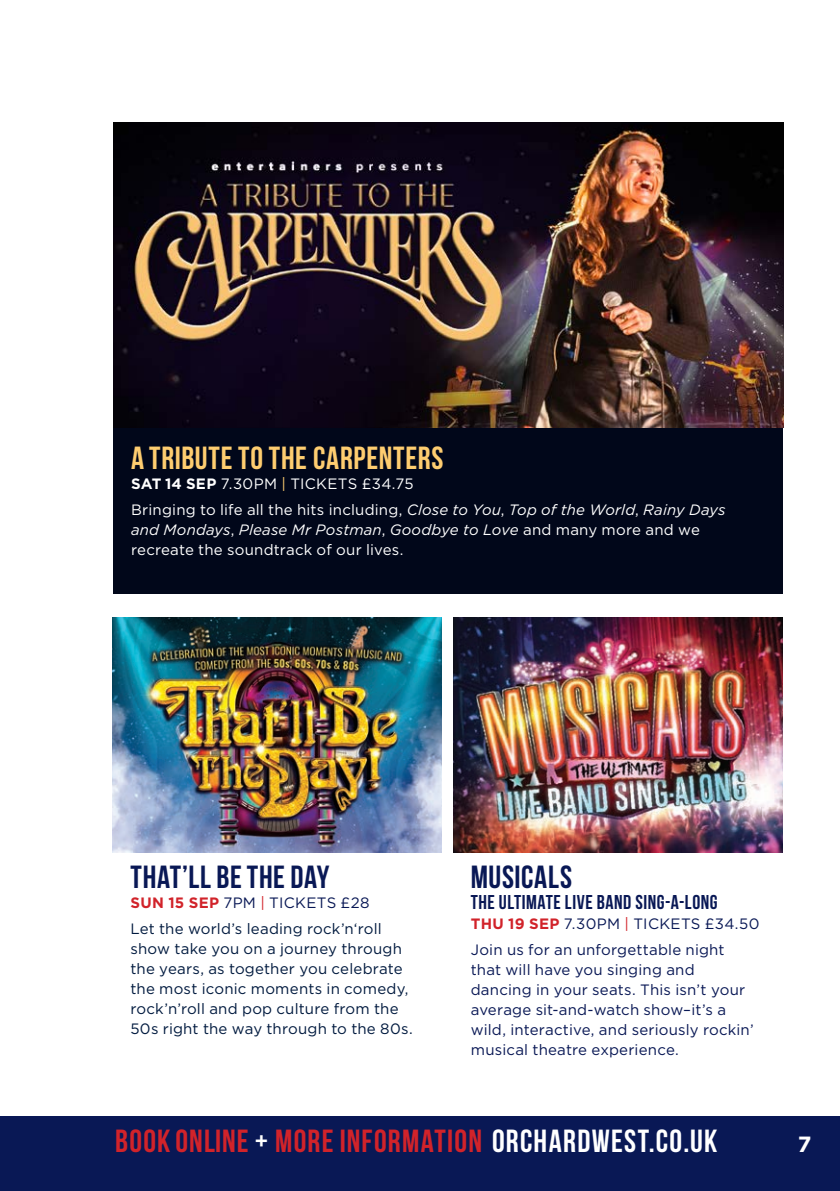
<style>
.page{position:relative;width:840px;height:1191px;background:#fff}
.page>*{position:absolute;margin:0;border:0;box-sizing:border-box;transform-origin:0 0}
.t1{font:700 32px "Bebas Neue";letter-spacing:.035em;color:#d1232a}
.t2{font:700 32px "Bebas Neue";letter-spacing:.025em;color:#fecd70}
.t3{font:700 32px "Bebas Neue";letter-spacing:.02em;color:#091855}
.t4{font:700 22px "Gotham";color:#fff}
.t5{font:700 20px "Bebas Neue";letter-spacing:.025em;color:#091855}
.Body_Copy__Regular{font:15px/20px "Gotham";letter-spacing:.01em;color:#091855}
.t6{font:15px/20px "Gotham";letter-spacing:.01em;color:#fff}
.t7{font:15px/20px "Gotham";letter-spacing:.015em;color:#001a3f}
.s1{font-weight:700}
.s2{color:#fecd70}
.s3{font-style:italic}
.s4{font-weight:700;color:#d1232a}
.s5{color:#d1232a}
.s6{color:#fff}
</style>
<div class="page">
<div style="left:0;top:1116px;width:839px;height:75px;background:#091855"></div>
<div style="left:113px;top:123px;width:669px;height:471px;background:#01071a"></div>
<img style="left:113px;top:123px;width:669px;height:304px">
<img style="left:113px;top:617px;width:328px;height:235px">
<img style="left:453px;top:617px;width:329px;height:235px">
<p class="t2" style="left:131px;top:440px;width:313px">A TRIBUTE TO THE CARPENTERS</p>
<p class="t6" style="left:131px;top:473px;width:284px"><span class="s1">SAT 14 SEP</span> 7.30PM <span class="s2">|</span> TICKETS £34.75</p>
<p class="t6" style="left:131px;top:499px;width:595px">Bringing to life all the hits including, <span class="s3">Close to You</span>, <span class="s3">Top of the World</span>, <span class="s3">Rainy Days and Mondays</span>, <span class="s3">Please Mr Postman</span>, <span class="s3">Goodbye to Love</span> and many more and we recreate the soundtrack of our lives.</p>
<p class="t3" style="left:130px;top:859px;width:200px">THAT’LL BE THE DAY</p>
<p class="Body_Copy__Regular" style="left:130px;top:892px;width:240px"><span class="s4">SUN 15 SEP</span> 7PM <span class="s5">|</span> TICKETS £28</p>
<p class="t7" style="left:130px;top:918px;width:284px">Let the world’s leading rock’n‘roll show take you on a journey through the years, as together you celebrate the most iconic moments in comedy, rock’n’roll and pop culture from the 50s right the way through to the 80s.</p>
<p class="t3" style="left:470px;top:859px;width:103px">MUSICALS</p>
<p class="t5" style="left:470px;top:891px;width:248px">THE ULTIMATE LIVE BAND SING-A-LONG</p>
<p class="Body_Copy__Regular" style="left:470px;top:913px;width:290px"><span class="s4">THU 19 SEP</span> 7.30PM <span class="s5">|</span> TICKETS £34.50</p>
<p class="Body_Copy__Regular" style="left:470px;top:939px;width:284px">Join us for an unforgettable night that will have you singing and dancing in your seats. This isn’t your average sit-and-watch show–it’s a wild, interactive, and seriously rockin’ musical theatre experience.</p>
<p class="t1" style="left:115px;top:1123px;width:603px">BOOK ONLINE <span class="s6">+</span> MORE INFORMATION <span class="s6">ORCHARDWEST.CO.UK</span></p>
<p class="t4" style="left:797px;top:1129px;width:15px">7</p>
</div>
